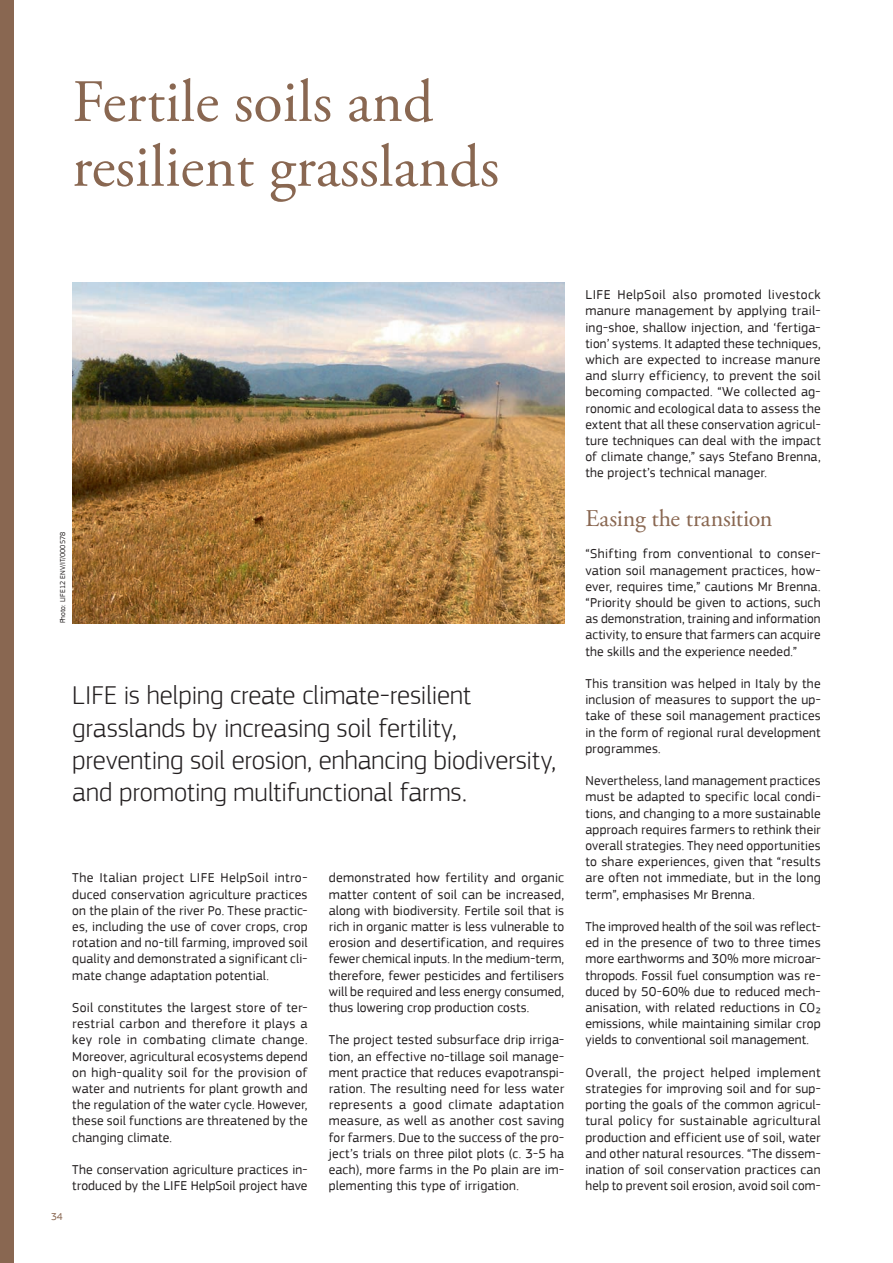
<style>
.page{position:relative;width:893px;height:1263px;background:#fff}
.page>*{position:absolute;margin:0;border:0;box-sizing:border-box;transform-origin:0 0}
.t1{font:60px/64.8px "Adobe Garamond Pro";color:#896751}
.t2{font:300 27px/32.4px "PF Square Sans Pro";letter-spacing:-.005em;color:#231f20}
.t3{font:24px "Adobe Garamond Pro";letter-spacing:-.005em;color:#896751}
.t4{font:13.5px/16.2px "PF Square Sans Pro";letter-spacing:.01em;color:#231f20;text-align:justify}
.t5{font:10.5px "PF Square Sans Pro";color:#896751}
.t6{font:7.5px "PF Square Sans Pro";color:#231f20}
</style>
<div class="page">
<div style="left:0;top:0;width:14px;height:1263px;background:#896751"></div>
<img style="left:72px;top:283px;width:492px;height:341px">
<h1 class="t1" style="left:72px;top:72px;width:428px">Fertile soils and resilient grasslands</h1>
<p class="t6" style="left:58px;top:623px;width:93px;rotate:-90deg">Photo: LIFE12 ENV/IT/000578</p>
<h2 class="t2" style="left:72px;top:679px;width:485px">LIFE is helping create climate-resilient grasslands by increasing soil fertility, preventing soil erosion, enhancing biodiversity, and promoting multifunctional farms.</h2>
<p class="t5" style="left:51px;top:1210px;width:13px">34</p>
<p class="t4" style="left:72px;top:870px;width:237px">The Italian project LIFE HelpSoil intro&shy;duced conservation agriculture practices on the plain of the river Po. These practic&shy;es, including the use of cover crops, crop rotation and no-till farming, improved soil quality and demonstrated a significant cli&shy;mate change adaptation potential.</p>
<p class="t4" style="left:72px;top:999px;width:237px">Soil constitutes the largest store of ter&shy;restrial carbon and therefore it plays a key role in combating climate change.<br>Moreover, agricultural ecosystems depend on high-quality soil for the provision of water and nutrients for plant growth and the regulation of the water cycle. However, these soil functions are threatened by the changing climate.</p>
<p class="t4" style="left:72px;top:1161px;width:237px">The conservation agriculture practices in&shy;troduced by the LIFE HelpSoil project have</p>
<p class="t4" style="left:329px;top:870px;width:237px">demonstrated how fertility and organic matter content of soil can be increased, along with biodiversity. Fertile soil that is rich in organic matter is less vulnerable to erosion and desertification, and requires fewer chemical inputs. In the medium-term, therefore, fewer pesticides and fertilisers will be required and less energy consumed, thus lowering crop production costs.</p>
<p class="t4" style="left:329px;top:1032px;width:237px">The project tested subsurface drip irriga&shy;tion, an effective no-tillage soil manage&shy;ment practice that reduces evapotranspi&shy;ration. The resulting need for less water represents a good climate adaptation measure, as well as another cost saving for farmers. Due to the success of the pro&shy;ject’s trials on three pilot plots (c. 3-5 ha each), more farms in the Po plain are im&shy;plementing this type of irrigation.</p>
<p class="t4" style="left:585px;top:287px;width:237px">LIFE HelpSoil also promoted livestock manure management by applying trail&shy;ing-shoe, shallow injection, and ‘fertiga&shy;tion’ systems. It adapted these techniques, which are expected to increase manure and slurry efficiency, to prevent the soil becoming compacted. “We collected ag&shy;ronomic and ecological data to assess the extent that all these conservation agricul&shy;ture techniques can deal with the impact of climate change,” says Stefano Brenna, the project’s technical manager.</p>
<h3 class="t3" style="left:585px;top:504px;width:188px">Easing the transition</h3>
<p class="t4" style="left:585px;top:546px;width:237px">“Shifting from conventional to conser&shy;vation soil management practices, how&shy;ever, requires time,” cautions Mr Brenna. “Priority should be given to actions, such as demonstration, training and information activity, to ensure that farmers can acquire the skills and the experience needed.”</p>
<p class="t4" style="left:585px;top:675px;width:237px">This transition was helped in Italy by the inclusion of measures to support the up&shy;take of these soil management practices in the form of regional rural development programmes.</p>
<p class="t4" style="left:585px;top:773px;width:237px">Nevertheless, land management practices must be adapted to specific local condi&shy;tions, and changing to a more sustainable approach requires farmers to rethink their overall strategies. They need opportunities to share experiences, given that “results are often not immediate, but in the long term”, emphasises Mr Brenna.</p>
<p class="t4" style="left:585px;top:918px;width:237px">The improved health of the soil was reflect&shy;ed in the presence of two to three times more earthworms and 30% more microar&shy;thropods. Fossil fuel consumption was re&shy;duced by 50-60% due to reduced mech&shy;anisation, with related reductions in CO₂ emissions, while maintaining similar crop yields to conventional soil management.</p>
<p class="t4" style="left:585px;top:1064px;width:237px">Overall, the project helped implement strategies for improving soil and for sup&shy;porting the goals of the common agricul&shy;tural policy for sustainable agricultural production and efficient use of soil, water and other natural resources. “The dissem&shy;ination of soil conservation practices can help to prevent soil erosion, avoid soil com-</p>
</div>
